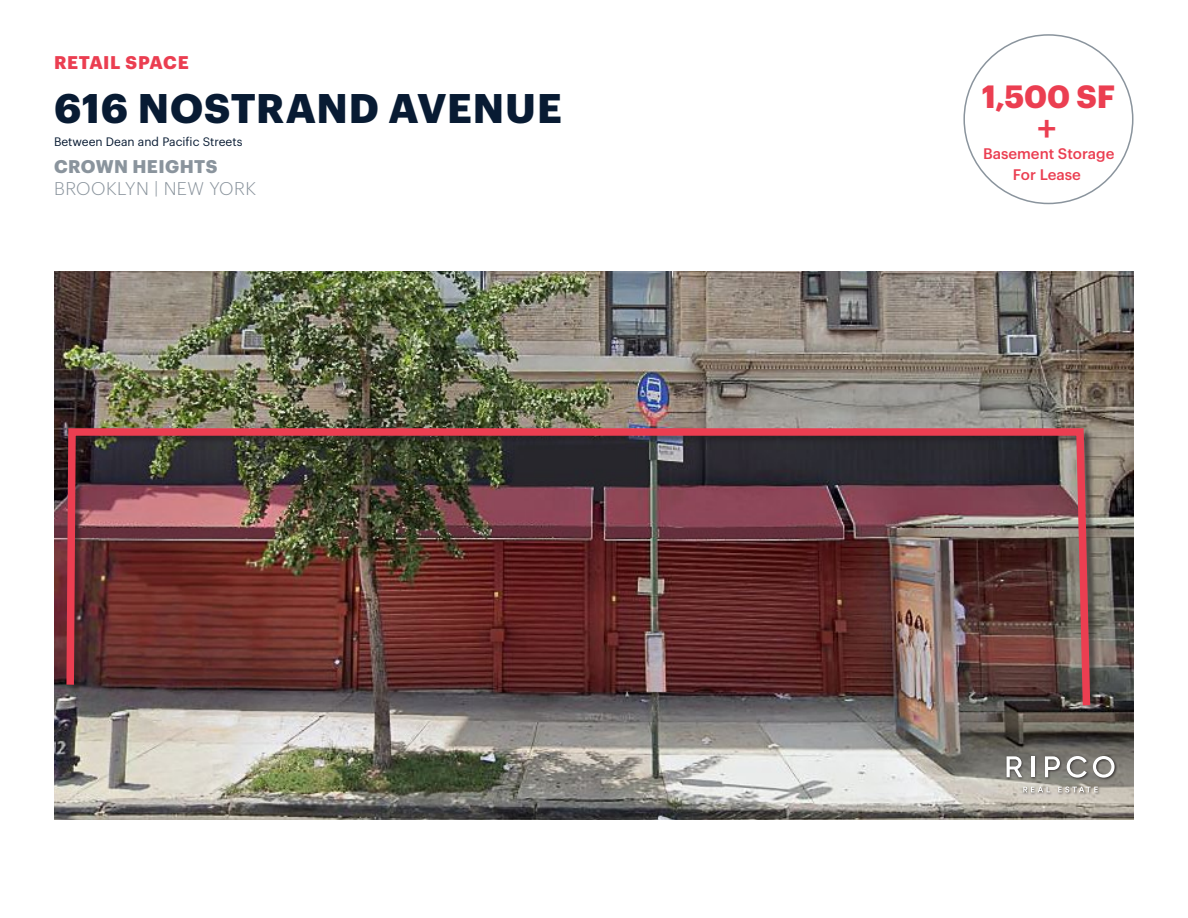
<style>
.page{position:relative;width:1188px;height:918px;background:#fff}
.page>*{position:absolute;margin:0;border:0;box-sizing:border-box;transform-origin:0 0}
.t1{font:700 40.5px "Graphik";letter-spacing:.02em;color:#081b33}
.t2{font:500 36px "Graphik";color:#eb3e51}
.t3{font:700 31.5px "Graphik";color:#eb3e51}
.t4{font:300 18px "Graphik";letter-spacing:.02em;color:#8a949d}
.t5{font:700 18px "Graphik";letter-spacing:.025em;color:#8a949d}
.t6{font:700 18px "Graphik";letter-spacing:.035em;color:#eb3e51}
.t7{font:500 15px/21px "Graphik";color:#eb3e51;text-align:center}
.t8{font:12px "Graphik";color:#081b33}
</style>
<div class="page">
<img style="left:54px;top:271px;width:1079px;height:549px">
<div style="left:1005px;top:755px;width:113px;height:41px;background:#231f20;opacity:.75"></div>
<svg style="left:1023px;top:787px;width:27px;height:5px"></svg>
<svg style="left:1058px;top:787px;width:40px;height:6px"></svg>
<svg style="left:1007px;top:756px;width:15px;height:21px"></svg>
<hr style="left:1031px;top:756px;width:4px;height:21px;background:#fff">
<svg style="left:1067px;top:756px;width:20px;height:22px"></svg>
<svg style="left:1093px;top:756px;width:22px;height:22px"></svg>
<svg style="left:1045px;top:756px;width:15px;height:21px"></svg>
<img style="left:63px;top:425px;width:1031px;height:288px">
<h3 class="t6" style="left:54px;top:48px;width:136px">RETAIL SPACE</h3>
<h1 class="t1" style="left:54px;top:77px;width:509px">616 NOSTRAND AVENUE</h1>
<h3 class="t3" style="left:982px;top:72px;width:135px">1,500 SF</h3>
<h2 class="t2" style="left:1037px;top:100px;width:21px">+</h2>
<p class="t7" style="left:983px;top:141px;width:133px">Basement Storage<br>For Lease</p>
<p class="t8" style="left:54px;top:132px;width:190px">Between Dean and Pacific Streets</p>
<h3 class="t5" style="left:54px;top:152px;width:165px">CROWN HEIGHTS</h3>
<h3 class="t4" style="left:54px;top:176px;width:204px">BROOKLYN | NEW YORK</h3>
</div>
